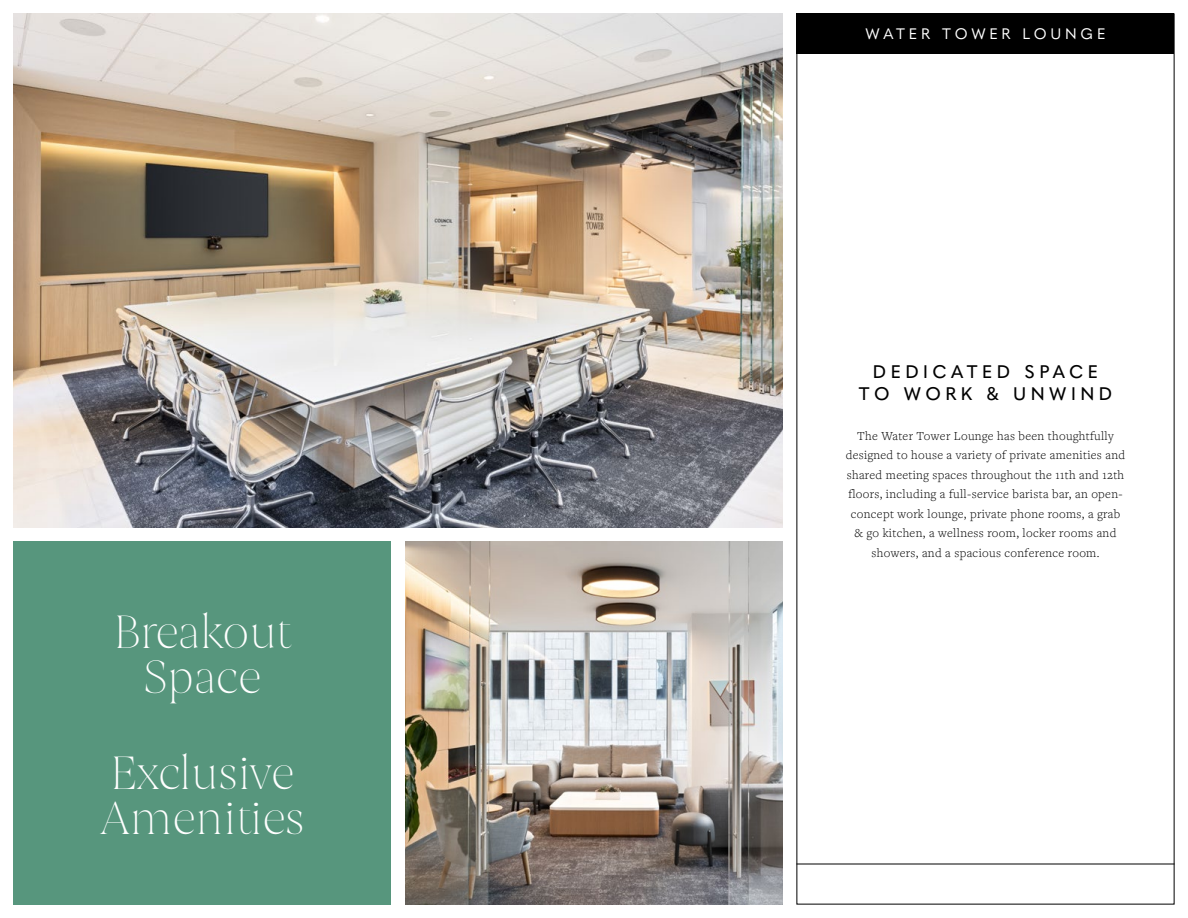
<style>
.page{position:relative;width:1188px;height:918px;background:#fff}
.page>*{position:absolute;margin:0;border:0;box-sizing:border-box;transform-origin:0 0}
.t1{font:100 45px/45px "Joane";letter-spacing:-.025em;color:#fff;text-align:center}
.t2{font:500 18px/21.6px "Quasimoda";letter-spacing:.25em;color:#000;text-align:center}
.t3{font:15px "Quasimoda";letter-spacing:.25em;color:#fff}
.t4{font:300 12.75px/19.5px "Freight Text Pro";letter-spacing:.025em;color:#000;text-align:center}
</style>
<div class="page">
<img style="left:405px;top:541px;width:378px;height:363px">
<img style="left:14px;top:14px;width:769px;height:514px">
<div style="left:14px;top:541px;width:378px;height:363px;background:#57967d"></div>
<hr style="left:796px;top:864px;width:378px;height:1px;background:#000">
<div style="left:796px;top:14px;width:378px;height:40px;background:#000"></div>
<h1 class="t1" style="left:114px;top:610px;width:178px">Breakout<br>Space</h1>
<h1 class="t1" style="left:100px;top:751px;width:207px;text-align:left">Exclusive<br>Amenities</h1>
<p class="t3" style="left:865px;top:23px;width:242px">WATER TOWER LOUNGE</p>
<h2 class="t2" style="left:859px;top:360px;width:255px">DEDICATED SPACE<br>TO WORK &amp; UNWIND</h2>
<p class="t4" style="left:846px;top:425px;width:281px">The Water Tower Lounge has been thoughtfully designed to house a variety of private amenities and shared meeting spaces throughout the 11th and 12th floors, including a full-service barista bar, an open&shy;concept work lounge, private phone rooms, a grab &amp; go kitchen, a wellness room, locker rooms and showers, and a spacious conference room.</p>
</div>
